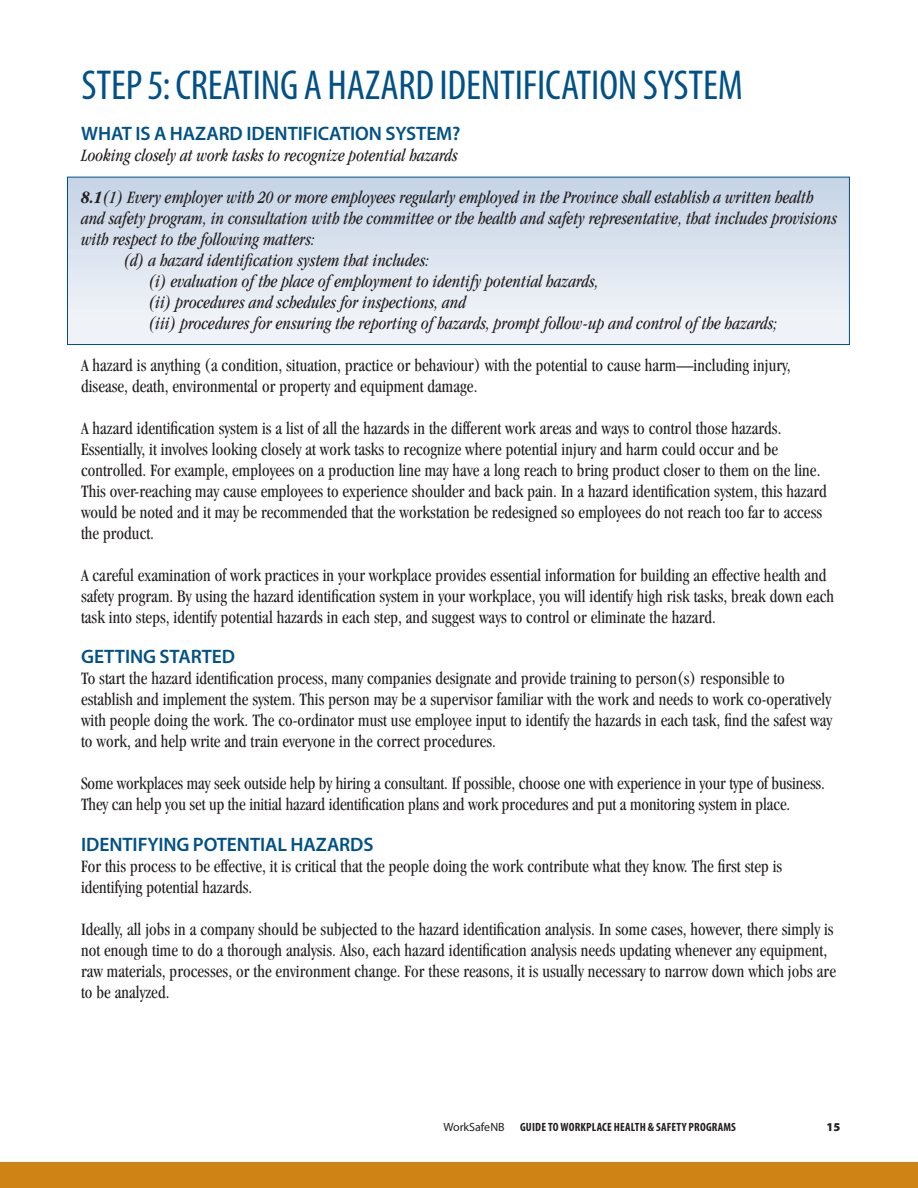
<style>
.page{position:relative;width:918px;height:1188px;background:#fff}
.page>*{position:absolute;margin:0;border:0;box-sizing:border-box;transform-origin:0 0}
.Headings{font:condensed 42px "Myriad Pro";letter-spacing:-.005em;color:#005187}
.Sub_Heads{font:600 19.5px "Myriad Pro";letter-spacing:-.005em;color:#005187}
.Body{font:condensed 18px/21px "Garamond";letter-spacing:.005em;color:#231f20;scale:.95 1}
.Body-2{font:italic condensed 18px/21px "Garamond";letter-spacing:.005em;color:#231f20;scale:.95 1}
.t1{font:700 condensed 12px "Myriad Pro";letter-spacing:.015em;color:#231f20}
.t2{font:12px "Myriad Pro";color:#231f20}
.t3{font:900 12px "Myriad Pro";color:#231f20}
.s1{font-weight:700}
</style>
<div class="page">
<div style="left:0;top:1162px;width:918px;height:26px;background:#d08315"></div>
<div style="left:68px;top:177px;width:781px;height:168px;background:linear-gradient(to bottom,#c5d3e5,#f5f7fa)"></div>
<div style="left:67px;top:177px;width:783px;height:168px;border:1px solid #005187"></div>
<p class="Headings" style="left:81px;top:62px;width:663px">STEP 5: CREATING A HAZARD IDENTIFICATION SYSTEM</p>
<p class="Sub_Heads" style="left:81px;top:122px;width:381px">WHAT IS A HAZARD IDENTIFICATION SYSTEM?</p>
<p class="Body-2" style="left:81px;top:144px;width:398px">Looking closely at work tasks to recognize potential hazards</p>
<p class="Body-2" style="left:81px;top:186px;width:797px"><span class="s1">8.1</span>(1) Every employer with 20 or more employees regularly employed in the Province shall establish a written health and safety program, in consultation with the committee or the health and safety representative, that includes provisions with respect to the following matters:</p>
<p class="Body-2" style="left:149px;top:249px;width:663px;text-indent:-25px">(d) a hazard identification system that includes:<br>(i) evaluation of the place of employment to identify potential hazards,<br>(ii) procedures and schedules for inspections, and<br>(iii) procedures for ensuring the reporting of hazards, prompt follow-up and control of the hazards;</p>
<p class="Body" style="left:81px;top:354px;width:748px">A hazard is anything (a condition, situation, practice or behaviour) with the potential to cause harm—including injury, disease, death, environmental or property and equipment damage.</p>
<p class="Body" style="left:81px;top:417px;width:787px">A hazard identification system is a list of all the hazards in the different work areas and ways to control those hazards.<br>Essentially, it involves looking closely at work tasks to recognize where potential injury and harm could occur and be controlled. For example, employees on a production line may have a long reach to bring product closer to them on the line.<br>This over-reaching may cause employees to experience shoulder and back pain. In a hazard identification system, this hazard would be noted and it may be recommended that the workstation be redesigned so employees do not reach too far to access the product.</p>
<p class="Body" style="left:81px;top:564px;width:794px">A careful examination of work practices in your workplace provides essential information for building an effective health and safety program. By using the hazard identification system in your workplace, you will identify high risk tasks, break down each task into steps, identify potential hazards in each step, and suggest ways to control or eliminate the hazard.</p>
<p class="Sub_Heads" style="left:81px;top:646px;width:155px">GETTING STARTED</p>
<p class="Body" style="left:81px;top:668px;width:792px">To start the hazard identification process, many companies designate and provide training to person(s) responsible to establish and implement the system. This person may be a supervisor familiar with the work and needs to work co-operatively with people doing the work. The co-ordinator must use employee input to identify the hazards in each task, find the safest way to work, and help write and train everyone in the correct procedures.</p>
<p class="Body" style="left:81px;top:773px;width:785px">Some workplaces may seek outside help by hiring a consultant. If possible, choose one with experience in your type of business.<br>They can help you set up the initial hazard identification plans and work procedures and put a monitoring system in place.</p>
<p class="Sub_Heads" style="left:81px;top:833px;width:294px">IDENTIFYING POTENTIAL HAZARDS</p>
<p class="Body" style="left:81px;top:855px;width:740px">For this process to be effective, it is critical that the people doing the work contribute what they know. The first step is identifying potential hazards.</p>
<p class="Body" style="left:81px;top:918px;width:796px">Ideally, all jobs in a company should be subjected to the hazard identification analysis. In some cases, however, there simply is not enough time to do a thorough analysis. Also, each hazard identification analysis needs updating whenever any equipment, raw materials, processes, or the environment change. For these reasons, it is usually necessary to narrow down which jobs are to be analyzed.</p>
<p class="t2" style="left:443px;top:1121px;width:63px">WorkSafeNB</p>
<p class="t1" style="left:520px;top:1121px;width:217px">GUIDE TO WORKPLACE HEALTH &amp; SAFETY PROGRAMS</p>
<p class="t3" style="left:826px;top:1120px;width:15px">15</p>
</div>
